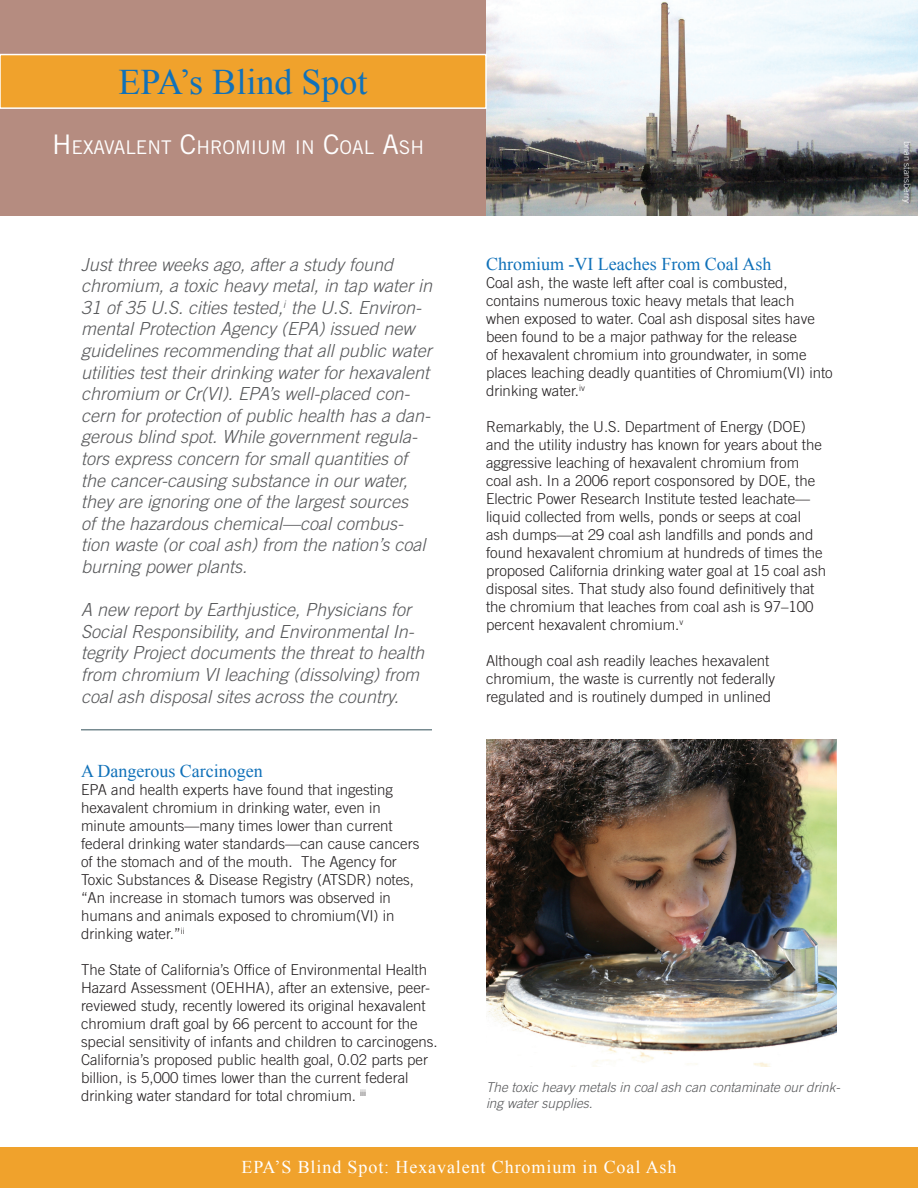
<style>
.page{position:relative;width:918px;height:1188px;background:#fff}
.page>*{position:absolute;margin:0;border:0;box-sizing:border-box;transform-origin:0 0}
.t1{font:36px "Times New Roman";color:#1071b9}
.t2{font:18.9px "Trade Gothic";color:#fff}
.t3{font:italic 300 18px/21.6px "Trade Gothic";color:#57585a}
.t4{font:18px "Times New Roman";color:#1071b9}
.t5{font:18px "Times New Roman";letter-spacing:.05em;color:#fff}
.t6{font:300 15px/18px "Trade Gothic";color:#231f20}
.t7{font:italic 300 13.5px/16.2px "Trade Gothic";color:#57585a}
.t8{font:300 9px "Trade Gothic";color:#fff}
.s1{font-size:27px}
</style>
<div class="page">
<div style="left:0;top:1148px;width:918px;height:40px;background:#f0a22c"></div>
<img style="left:486px;top:0;width:432px;height:216px">
<img style="left:486px;top:740px;width:351px;height:326px">
<div style="left:0;top:0;width:486px;height:216px;background:#b58c80"></div>
<hr style="left:81px;top:729px;width:351px;height:1px;background:#768a90">
<div style="left:0;top:55px;width:486px;height:53px;background:#f0a22c"></div>
<div style="left:0;top:54px;width:487px;height:55px;border:2px solid #fff"></div>
<h1 class="t1" style="left:119px;top:57px;width:250px">EPA’s Blind Spot</h1>
<p class="t2" style="left:52px;top:136px;width:370px"><span class="s1">H</span>EXAVALENT <span class="s1">C</span>H ROMIUM IN <span class="s1">C</span>OAL <span class="s1">A</span>SH</p>
<p class="t8" style="left:913px;top:141px;width:63px;rotate:90deg">brian stansberry</p>
<p class="t3" style="left:81px;top:253px;width:353px">Just three weeks ago, after a study found chromium, a toxic heavy metal, in tap water in 31 of 35 U.S. cities tested,<sup>i</sup> the U.S. Environ&shy;mental Protection Agency (EPA) issued new guidelines recommending that all public water utilities test their drinking water for hexavalent chromium or Cr(VI). EPA’s well-placed con&shy;cern for protection of public health has a dan&shy;gerous blind spot. While government regula&shy;tors express concern for small quantities of the cancer-causing substance in our water, they are ignoring one of the largest sources<br>of the hazardous chemical—coal combus&shy;tion waste (or coal ash) from the nation’s coal burning power plants.</p>
<p class="t3" style="left:81px;top:599px;width:345px">A new report by Earthjustice, Physicians for Social Responsibility, and Environmental In&shy;tegrity Project documents the threat to health from chromium VI leaching (dissolving) from coal ash disposal sites across the country.</p>
<p class="t4" style="left:81px;top:759px;width:183px">A Dangerous Carcinogen</p>
<p class="t6" style="left:81px;top:780px;width:340px">EPA and health experts have found that ingesting hexavalent chromium in drinking water, even in minute amounts—many times lower than current federal drinking water standards—can cause cancers of the stomach and of the mouth. The Agency for Toxic Substances &amp; Disease Registry (ATSDR) notes, “An increase in stomach tumors was observed in humans and animals exposed to chromium(VI) in drinking water.”<sup>ii</sup></p>
<p class="t6" style="left:81px;top:960px;width:358px">The State of California’s Office of Environmental Health Hazard Assessment (OEHHA), after an extensive, peer&shy;reviewed study, recently lowered its original hexavalent chromium draft goal by 66 percent to account for the special sensitivity of infants and children to carcinogens.<br>California’s proposed public health goal, 0.02 parts per billion, is 5,000 times lower than the current federal drinking water standard for total chromium. <sup>iii</sup></p>
<p class="t4" style="left:486px;top:252px;width:287px">Chromium -VI Leaches From Coal Ash</p>
<p class="t6" style="left:486px;top:274px;width:348px">Coal ash, the waste left after coal is combusted, contains numerous toxic heavy metals that leach<br>when exposed to water. Coal ash disposal sites have been found to be a major pathway for the release<br>of hexavalent chromium into groundwater, in some places leaching deadly quantities of Chromium(VI) into drinking water.<sup>iv</sup></p>
<p class="t6" style="left:486px;top:418px;width:342px">Remarkably, the U.S. Department of Energy (DOE) and the utility industry has known for years about the aggressive leaching of hexavalent chromium from coal ash. In a 2006 report cosponsored by DOE, the Electric Power Research Institute tested leachate— liquid collected from wells, ponds or seeps at coal ash dumps—at 29 coal ash landfills and ponds and found hexavalent chromium at hundreds of times the proposed California drinking water goal at 15 coal ash disposal sites. That study also found definitively that the chromium that leaches from coal ash is 97–100 percent hexavalent chromium.<sup>v</sup></p>
<p class="t6" style="left:486px;top:652px;width:291px">Although coal ash readily leaches hexavalent chromium, the waste is currently not federally regulated and is routinely dumped in unlined</p>
<p class="t7" style="left:486px;top:1079px;width:356px">The toxic heavy metals in coal ash can contaminate our drink&shy;ing water supplies.</p>
<p class="t5" style="left:241px;top:1155px;width:437px">EPA’S Blind Spot: Hexavalent Chromium in Coal Ash</p>
</div>
